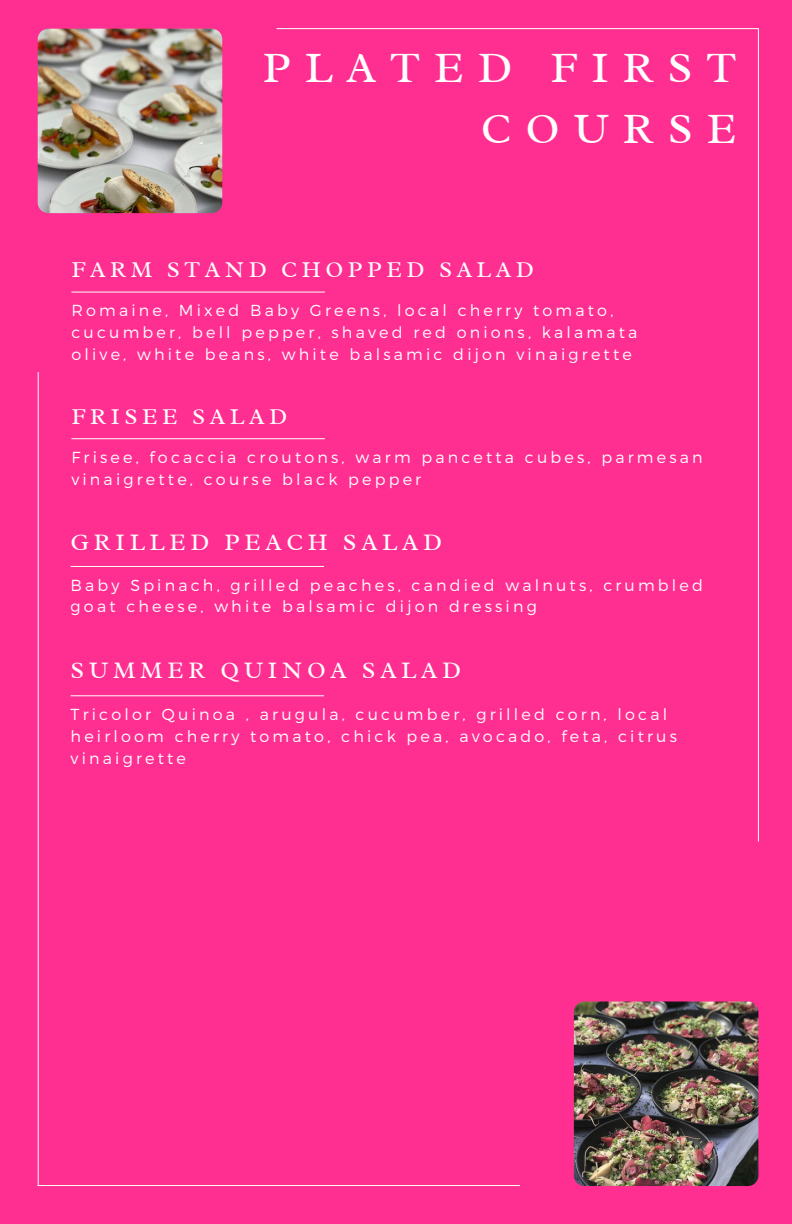
<style>
.page{position:relative;width:792px;height:1224px;background:#fe2f91}
.page>*{position:absolute;margin:0;border:0;box-sizing:border-box;transform-origin:0 0}
.t1{font:43.9px/60.8px "Radley";letter-spacing:.32em;color:#fffefe;text-align:right}
.t2{font:23.9px "Radley";letter-spacing:.2em;color:#fffefe}
.t3{font:22.9px "Radley";letter-spacing:.2em;color:#fffefe}
.t4{font:300 16px/21.8px "Montserrat";letter-spacing:.2em;color:#fffefe}
</style>
<div class="page">
<hr style="left:276px;top:28px;width:483px;height:1px;background:#fffefe">
<hr style="left:38px;top:372px;width:1px;height:814px;background:#fffefe">
<hr style="left:38px;top:1185px;width:482px;height:1px;background:#fffefe">
<hr style="left:758px;top:29px;width:1px;height:813px;background:#fffefe">
<img style="left:574px;top:1002px;width:184px;height:184px;border-radius:11px">
<img style="left:38px;top:29px;width:184px;height:184px;border-radius:11px">
<hr style="left:71px;top:566px;width:253px;height:1px;background:#fffefe">
<hr style="left:71px;top:438px;width:254px;height:1px;background:#fffefe">
<hr style="left:71px;top:695px;width:253px;height:1px;background:#fffefe">
<hr style="left:71px;top:292px;width:254px;height:1px;background:#fffefe">
<p class="t1" style="left:263px;top:37px;width:475px">PLATED FIRST<br>COURSE</p>
<p class="t3" style="left:71px;top:255px;width:464px">FARM STAND CHOPPED SALAD</p>
<p class="t4" style="left:71px;top:299px;width:568px">Romaine, Mixed Baby Greens, local cherry tomato, cucumber, bell pepper, shaved red onions, kalamata olive, white beans, white balsamic dijon vinaigrette</p>
<p class="t3" style="left:71px;top:402px;width:217px">FRISEE SALAD</p>
<p class="t4" style="left:71px;top:446px;width:633px">Frisee, focaccia croutons, warm pancetta cubes, parmesan vinaigrette, course black pepper</p>
<p class="t2" style="left:71px;top:527px;width:373px">GRILLED PEACH SALAD</p>
<p class="t4" style="left:71px;top:573px;width:634px">Baby Spinach, grilled peaches, candied walnuts, crumbled goat cheese, white balsamic dijon dressing</p>
<p class="t2" style="left:71px;top:655px;width:392px">SUMMER QUINOA SALAD</p>
<p class="t4" style="left:71px;top:703px;width:608px">Tricolor Quinoa , arugula, cucumber, grilled corn, local heirloom cherry tomato, chick pea, avocado, feta, citrus vinaigrette</p>
</div>
